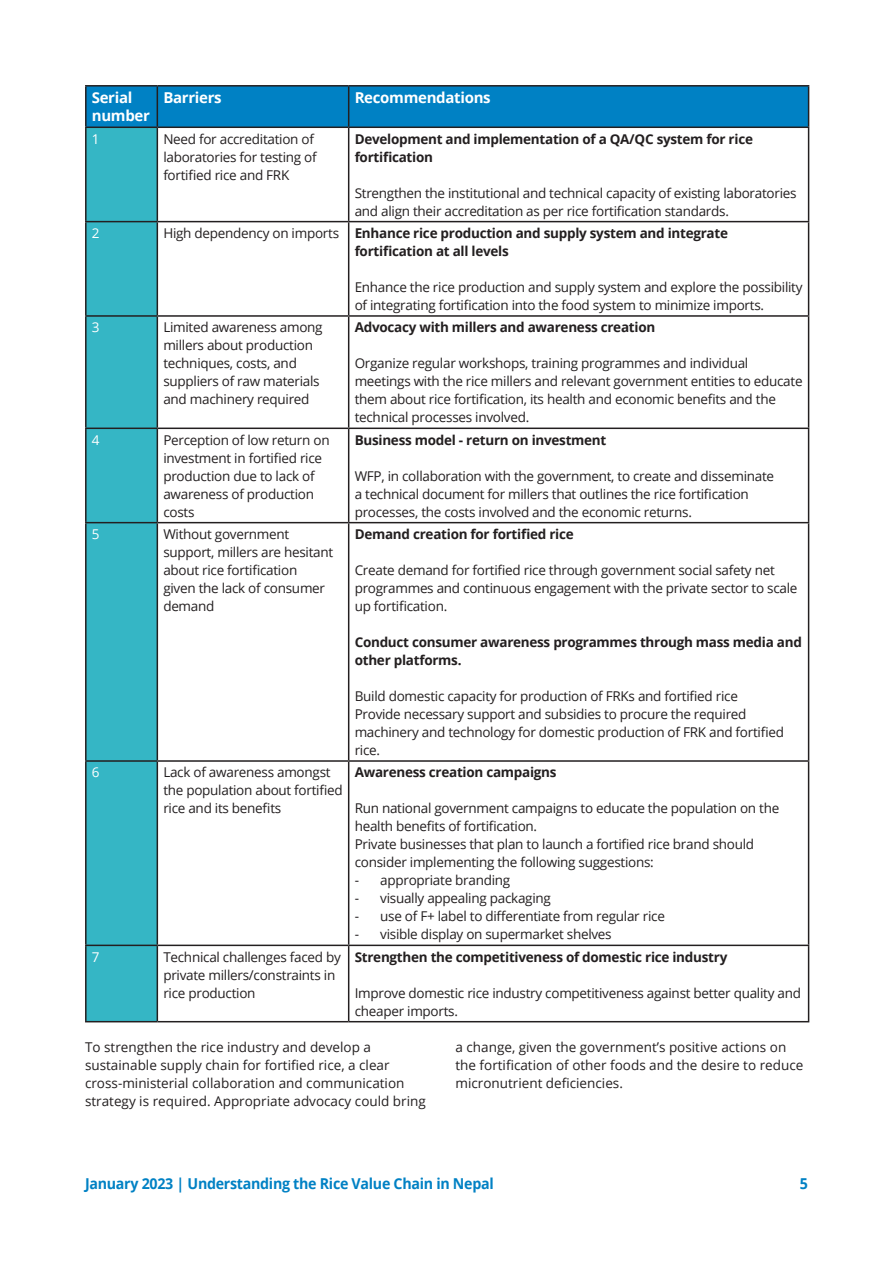
<style>
.page{position:relative;width:893px;height:1263px;background:#fff}
.page>*{position:absolute;margin:0;border:0;box-sizing:border-box;transform-origin:0 0}
.t1{font:700 15px "Open Sans";letter-spacing:-.02em;color:#0081c4;scale:.95 1}
.Body_Copy{font:700 15px/18px "Open Sans";letter-spacing:-.02em;color:#fff}
.Body_Copy-2{font:13.5px/18px "Open Sans";letter-spacing:-.02em;color:#231f20}
.Body_Copy-3{font:700 13.5px/18px "Open Sans";letter-spacing:-.02em;color:#231f20}
.Body_Copy-4{font:13.5px/18px "Open Sans";color:#231f20}
.Body_Copy-5{font:13.5px "Open Sans";color:#fff}
</style>
<div class="page">
<div style="left:87px;top:87px;width:721px;height:40px;background:#0081c4"></div>
<div style="left:87px;top:128px;width:70px;height:893px;background:#35b6c5"></div>
<hr style="left:85px;top:85px;width:72px;height:2px;background:#231f20">
<hr style="left:85px;top:87px;width:2px;height:40px;background:#231f20">
<hr style="left:157px;top:85px;width:192px;height:2px;background:#231f20">
<hr style="left:157px;top:87px;width:1px;height:40px;background:#231f20">
<hr style="left:349px;top:85px;width:460px;height:2px;background:#231f20">
<hr style="left:348px;top:87px;width:1px;height:40px;background:#231f20">
<hr style="left:808px;top:87px;width:1px;height:40px;background:#231f20">
<hr style="left:85px;top:127px;width:72px;height:1px;background:#231f20">
<hr style="left:85px;top:128px;width:2px;height:93px;background:#231f20">
<hr style="left:157px;top:127px;width:192px;height:1px;background:#231f20">
<hr style="left:157px;top:128px;width:1px;height:93px;background:#231f20">
<hr style="left:349px;top:127px;width:460px;height:1px;background:#231f20">
<hr style="left:348px;top:128px;width:1px;height:93px;background:#231f20">
<hr style="left:808px;top:128px;width:1px;height:93px;background:#231f20">
<hr style="left:85px;top:221px;width:72px;height:1px;background:#231f20">
<hr style="left:85px;top:222px;width:2px;height:93px;background:#231f20">
<hr style="left:157px;top:221px;width:192px;height:1px;background:#231f20">
<hr style="left:157px;top:222px;width:1px;height:93px;background:#231f20">
<hr style="left:349px;top:221px;width:460px;height:1px;background:#231f20">
<hr style="left:348px;top:222px;width:1px;height:93px;background:#231f20">
<hr style="left:808px;top:222px;width:1px;height:93px;background:#231f20">
<hr style="left:85px;top:315px;width:72px;height:2px;background:#231f20">
<hr style="left:85px;top:317px;width:2px;height:111px;background:#231f20">
<hr style="left:157px;top:315px;width:192px;height:2px;background:#231f20">
<hr style="left:157px;top:317px;width:1px;height:111px;background:#231f20">
<hr style="left:349px;top:315px;width:460px;height:2px;background:#231f20">
<hr style="left:348px;top:317px;width:1px;height:111px;background:#231f20">
<hr style="left:808px;top:317px;width:1px;height:111px;background:#231f20">
<hr style="left:85px;top:428px;width:72px;height:1px;background:#231f20">
<hr style="left:85px;top:429px;width:2px;height:93px;background:#231f20">
<hr style="left:157px;top:428px;width:192px;height:1px;background:#231f20">
<hr style="left:157px;top:429px;width:1px;height:93px;background:#231f20">
<hr style="left:349px;top:428px;width:460px;height:1px;background:#231f20">
<hr style="left:348px;top:429px;width:1px;height:93px;background:#231f20">
<hr style="left:808px;top:429px;width:1px;height:93px;background:#231f20">
<hr style="left:85px;top:522px;width:72px;height:1px;background:#231f20">
<hr style="left:85px;top:523px;width:2px;height:237px;background:#231f20">
<hr style="left:157px;top:522px;width:192px;height:1px;background:#231f20">
<hr style="left:157px;top:523px;width:1px;height:237px;background:#231f20">
<hr style="left:349px;top:522px;width:460px;height:1px;background:#231f20">
<hr style="left:348px;top:523px;width:1px;height:237px;background:#231f20">
<hr style="left:808px;top:523px;width:1px;height:237px;background:#231f20">
<hr style="left:85px;top:760px;width:72px;height:2px;background:#231f20">
<hr style="left:85px;top:762px;width:2px;height:182px;background:#231f20">
<hr style="left:157px;top:760px;width:192px;height:2px;background:#231f20">
<hr style="left:157px;top:762px;width:1px;height:182px;background:#231f20">
<hr style="left:349px;top:760px;width:460px;height:2px;background:#231f20">
<hr style="left:348px;top:762px;width:1px;height:182px;background:#231f20">
<hr style="left:808px;top:762px;width:1px;height:182px;background:#231f20">
<hr style="left:85px;top:944px;width:72px;height:2px;background:#231f20">
<hr style="left:85px;top:946px;width:2px;height:75px;background:#231f20">
<hr style="left:157px;top:944px;width:192px;height:2px;background:#231f20">
<hr style="left:157px;top:946px;width:1px;height:75px;background:#231f20">
<hr style="left:349px;top:944px;width:460px;height:2px;background:#231f20">
<hr style="left:348px;top:946px;width:1px;height:75px;background:#231f20">
<hr style="left:808px;top:946px;width:1px;height:75px;background:#231f20">
<hr style="left:85px;top:1021px;width:72px;height:1px;background:#231f20">
<hr style="left:157px;top:1021px;width:192px;height:1px;background:#231f20">
<hr style="left:349px;top:1021px;width:460px;height:1px;background:#231f20">
<p class="Body_Copy" style="left:92px;top:88px;width:60px">Serial number</p>
<p class="Body_Copy" style="left:163px;top:88px;width:60px">Barriers</p>
<p class="Body_Copy" style="left:355px;top:88px;width:137px">Recommendations</p>
<p class="Body_Copy-5" style="left:92px;top:129px;width:9px">1</p>
<p class="Body_Copy-2" style="left:163px;top:129px;width:155px">Need for accreditation of laboratories for testing of fortified rice and FRK</p>
<p class="Body_Copy-3" style="left:355px;top:129px;width:400px">Development and implementation of a QA/QC system for rice fortification</p>
<p class="Body_Copy-2" style="left:355px;top:183px;width:443px">Strengthen the institutional and technical capacity of existing laboratories and align their accreditation as per rice fortification standards.</p>
<p class="Body_Copy-5" style="left:92px;top:224px;width:9px">2</p>
<p class="Body_Copy-2" style="left:163px;top:224px;width:177px">High dependency on imports</p>
<p class="Body_Copy-3" style="left:355px;top:224px;width:375px">Enhance rice production and supply system and integrate fortification at all levels</p>
<p class="Body_Copy-2" style="left:355px;top:278px;width:449px">Enhance the rice production and supply system and explore the possibility of integrating fortification into the food system to minimize imports.</p>
<p class="Body_Copy-5" style="left:92px;top:318px;width:9px">3</p>
<p class="Body_Copy-2" style="left:163px;top:318px;width:161px">Limited awareness among millers about production techniques, costs, and suppliers of raw materials and machinery required</p>
<p class="Body_Copy-3" style="left:355px;top:318px;width:302px">Advocacy with millers and awareness creation</p>
<p class="Body_Copy-2" style="left:355px;top:354px;width:449px">Organize regular workshops, training programmes and individual meetings with the rice millers and relevant government entities to educate them about rice fortification, its health and economic benefits and the technical processes involved.</p>
<p class="Body_Copy-5" style="left:92px;top:430px;width:9px">4</p>
<p class="Body_Copy-2" style="left:163px;top:430px;width:168px">Perception of low return on investment in fortified rice production due to lack of awareness of production costs</p>
<p class="Body_Copy-3" style="left:355px;top:430px;width:253px">Business model - return on investment</p>
<p class="Body_Copy-2" style="left:355px;top:466px;width:421px">WFP, in collaboration with the government, to create and disseminate a technical document for millers that outlines the rice fortification processes, the costs involved and the economic returns.</p>
<p class="Body_Copy-5" style="left:92px;top:525px;width:9px">5</p>
<p class="Body_Copy-2" style="left:163px;top:525px;width:171px">Without government support, millers are hesitant about rice fortification<br>given the lack of consumer demand</p>
<p class="Body_Copy-3" style="left:355px;top:525px;width:221px">Demand creation for fortified rice</p>
<p class="Body_Copy-2" style="left:355px;top:561px;width:444px">Create demand for fortified rice through government social safety net programmes and continuous engagement with the private sector to scale up fortification.</p>
<p class="Body_Copy-3" style="left:355px;top:633px;width:449px">Conduct consumer awareness programmes through mass media and other platforms.</p>
<p class="Body_Copy-2" style="left:355px;top:687px;width:385px">Build domestic capacity for production of FRKs and fortified rice</p>
<p class="Body_Copy-2" style="left:355px;top:705px;width:431px">Provide necessary support and subsidies to procure the required machinery and technology for domestic production of FRK and fortified rice.</p>
<p class="Body_Copy-5" style="left:92px;top:763px;width:9px">6</p>
<p class="Body_Copy-2" style="left:163px;top:763px;width:181px">Lack of awareness amongst the population about fortified rice and its benefits</p>
<p class="Body_Copy-3" style="left:355px;top:763px;width:203px">Awareness creation campaigns</p>
<p class="Body_Copy-2" style="left:355px;top:799px;width:426px">Run national government campaigns to educate the population on the health benefits of fortification.</p>
<p class="Body_Copy-2" style="left:355px;top:835px;width:401px">Private businesses that plan to launch a fortified rice brand should consider implementing the following suggestions:</p>
<p class="Body_Copy-2" style="left:355px;top:871px;width:157px">- appropriate branding</p>
<p class="Body_Copy-2" style="left:355px;top:889px;width:198px">- visually appealing packaging</p>
<p class="Body_Copy-2" style="left:355px;top:907px;width:312px">- use of F+ label to differentiate from regular rice</p>
<p class="Body_Copy-2" style="left:355px;top:925px;width:259px">- visible display on supermarket shelves</p>
<p class="Body_Copy-5" style="left:92px;top:947px;width:9px">7</p>
<p class="Body_Copy-2" style="left:163px;top:947px;width:179px">Technical challenges faced by private millers/constraints in rice production</p>
<p class="Body_Copy-3" style="left:355px;top:947px;width:374px">Strengthen the competitiveness of domestic rice industry</p>
<p class="Body_Copy-2" style="left:355px;top:983px;width:448px">Improve domestic rice industry competitiveness against better quality and cheaper imports.</p>
<p class="Body_Copy-4" style="left:85px;top:1038px;width:342px">To strengthen the rice industry and develop a sustainable supply chain for fortified rice, a clear cross-ministerial collaboration and communication strategy is required. Appropriate advocacy could bring</p>
<p class="Body_Copy-4" style="left:455px;top:1038px;width:349px">a change, given the government’s positive actions on the fortification of other foods and the desire to reduce micronutrient deficiencies.</p>
<p class="t1" style="left:85px;top:1173px;width:432px">January 2023 | Understanding the Rice Value Chain in Nepal</p>
<p class="t1" style="left:800px;top:1173px;width:10px">5</p>
</div>
